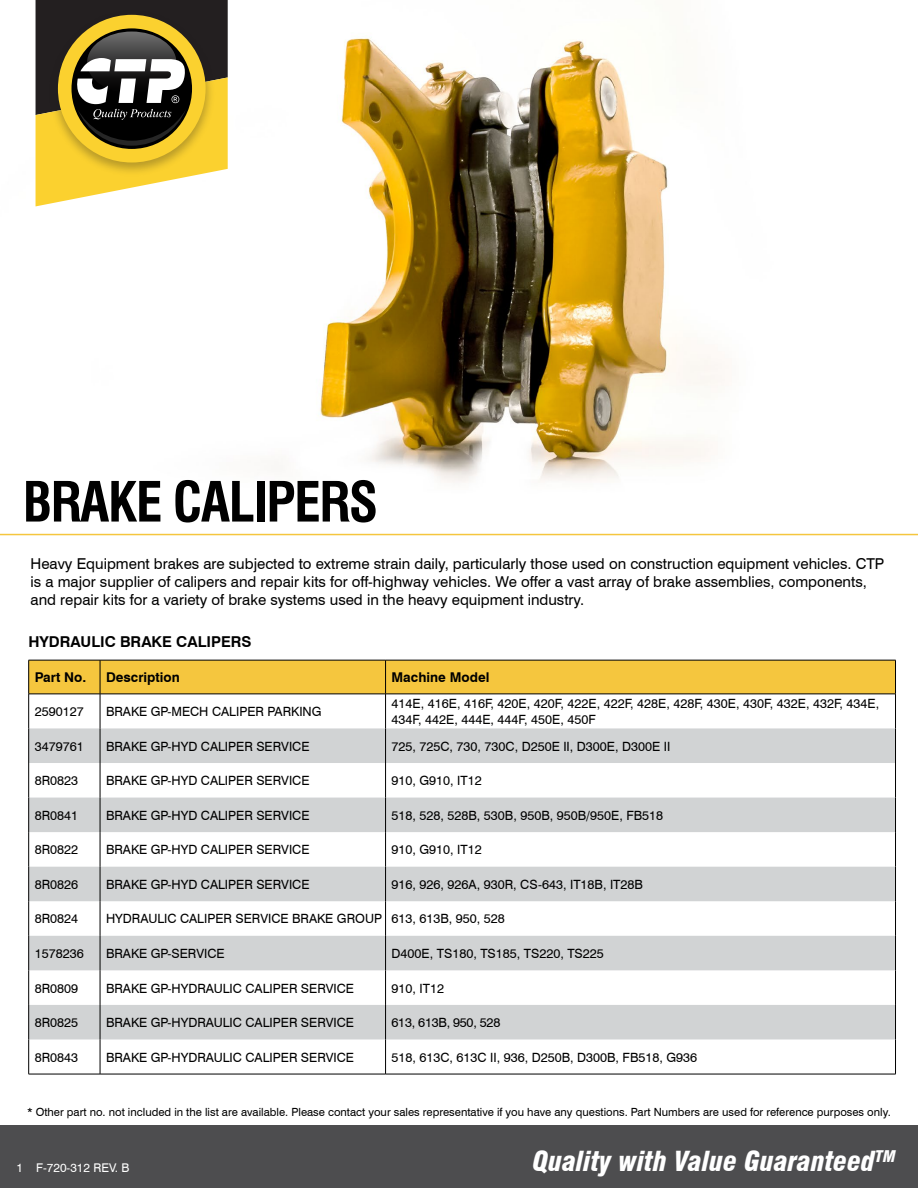
<style>
.page{position:relative;width:918px;height:1188px;background:#fff}
.page>*{position:absolute;margin:0;border:0;box-sizing:border-box;transform-origin:0 0}
.t1{font:700 condensed 54px "Swiss 721 BT";letter-spacing:-.03em;color:#000}
.t2{font:italic 900 condensed 27px "Swiss 721 BT";color:#fff}
.t3{font:15px/18px "Swiss 721 BT";color:#000}
.t4{font:700 15px "Swiss 721 BT";color:#000}
.t5{font:700 13.5px "Swiss 721 BT";color:#000}
.t6{font:12.75px/15.3px "Swiss 721 BT";color:#000}
.t7{font:12.75px "Swiss 721 BT";letter-spacing:-.02em;color:#000}
.t8{font:12px "Swiss 721 BT";color:#fff}
.t9{font:11.25px "Swiss 721 BT";color:#000}
</style>
<div class="page">
<img style="left:35px;top:0;width:690px;height:483px">
<div style="left:0;top:1125px;width:918px;height:63px;background:#4d4d4f"></div>
<hr style="left:0;top:534px;width:918px;height:1px;background:#f5c63e">
<svg style="left:36px;top:0;width:192px;height:206px;background:#978647"></svg>
<div style="left:29px;top:661px;width:866px;height:33px;background:#f5c63e"></div>
<svg style="left:29px;top:728px;width:866px;height:311px;fill:#d1d3d4"></svg>
<hr style="left:28px;top:694px;width:1px;height:34px;background:#000">
<hr style="left:28px;top:728px;width:1px;height:35px;background:#000">
<hr style="left:28px;top:763px;width:1px;height:35px;background:#000">
<hr style="left:28px;top:798px;width:1px;height:34px;background:#000">
<hr style="left:28px;top:832px;width:1px;height:35px;background:#000">
<hr style="left:28px;top:867px;width:1px;height:34px;background:#000">
<hr style="left:28px;top:901px;width:1px;height:35px;background:#000">
<hr style="left:28px;top:936px;width:1px;height:34px;background:#000">
<hr style="left:28px;top:970px;width:1px;height:35px;background:#000">
<hr style="left:28px;top:1005px;width:1px;height:34px;background:#000">
<hr style="left:28px;top:1039px;width:1px;height:35px;background:#000">
<hr style="left:100px;top:694px;width:1px;height:34px;background:#000">
<hr style="left:385px;top:694px;width:1px;height:34px;background:#000">
<hr style="left:895px;top:694px;width:1px;height:34px;background:#000">
<hr style="left:100px;top:728px;width:1px;height:35px;background:#000">
<hr style="left:385px;top:728px;width:1px;height:35px;background:#000">
<hr style="left:895px;top:728px;width:1px;height:35px;background:#000">
<hr style="left:100px;top:763px;width:1px;height:35px;background:#000">
<hr style="left:385px;top:763px;width:1px;height:35px;background:#000">
<hr style="left:895px;top:763px;width:1px;height:35px;background:#000">
<hr style="left:100px;top:798px;width:1px;height:34px;background:#000">
<hr style="left:385px;top:798px;width:1px;height:34px;background:#000">
<hr style="left:895px;top:798px;width:1px;height:34px;background:#000">
<hr style="left:100px;top:832px;width:1px;height:35px;background:#000">
<hr style="left:385px;top:832px;width:1px;height:35px;background:#000">
<hr style="left:895px;top:832px;width:1px;height:35px;background:#000">
<hr style="left:100px;top:867px;width:1px;height:34px;background:#000">
<hr style="left:385px;top:867px;width:1px;height:34px;background:#000">
<hr style="left:895px;top:867px;width:1px;height:34px;background:#000">
<hr style="left:100px;top:901px;width:1px;height:35px;background:#000">
<hr style="left:385px;top:901px;width:1px;height:35px;background:#000">
<hr style="left:895px;top:901px;width:1px;height:35px;background:#000">
<hr style="left:100px;top:936px;width:1px;height:34px;background:#000">
<hr style="left:385px;top:936px;width:1px;height:34px;background:#000">
<hr style="left:895px;top:936px;width:1px;height:34px;background:#000">
<hr style="left:100px;top:970px;width:1px;height:35px;background:#000">
<hr style="left:385px;top:970px;width:1px;height:35px;background:#000">
<hr style="left:895px;top:970px;width:1px;height:35px;background:#000">
<hr style="left:100px;top:1005px;width:1px;height:34px;background:#000">
<hr style="left:385px;top:1005px;width:1px;height:34px;background:#000">
<hr style="left:895px;top:1005px;width:1px;height:34px;background:#000">
<hr style="left:100px;top:1039px;width:1px;height:35px;background:#000">
<hr style="left:385px;top:1039px;width:1px;height:35px;background:#000">
<hr style="left:895px;top:1039px;width:1px;height:35px;background:#000">
<hr style="left:28px;top:660px;width:72px;height:1px;background:#000">
<hr style="left:28px;top:660px;width:1px;height:34px;background:#000">
<hr style="left:100px;top:660px;width:286px;height:1px;background:#000">
<hr style="left:100px;top:660px;width:1px;height:34px;background:#000">
<hr style="left:386px;top:660px;width:510px;height:1px;background:#000">
<hr style="left:385px;top:660px;width:1px;height:34px;background:#000">
<hr style="left:895px;top:660px;width:1px;height:34px;background:#000">
<hr style="left:28px;top:694px;width:72px;height:1px;background:#000">
<hr style="left:100px;top:694px;width:286px;height:1px;background:#000">
<hr style="left:386px;top:694px;width:510px;height:1px;background:#000">
<hr style="left:28px;top:1074px;width:72px;height:1px;background:#000">
<hr style="left:100px;top:1074px;width:286px;height:1px;background:#000">
<hr style="left:386px;top:1074px;width:510px;height:1px;background:#000">
<h1 class="t1" style="left:23px;top:470px;width:357px">BRAKE CALIPERS</h1>
<p class="t3" style="left:31px;top:555px;width:855px">Heavy Equipment brakes are subjected to extreme strain daily, particularly those used on construction equipment vehicles. CTP is a major supplier of calipers and repair kits for off-highway vehicles. We offer a vast array of brake assemblies, components, and repair kits for a variety of brake systems used in the heavy equipment industry.</p>
<p class="t4" style="left:28px;top:632px;width:225px">HYDRAULIC BRAKE CALIPERS</p>
<p class="t5" style="left:35px;top:669px;width:53px">Part No.</p>
<p class="t5" style="left:106px;top:669px;width:75px">Description</p>
<p class="t5" style="left:392px;top:669px;width:99px">Machine Model</p>
<p class="t6" style="left:35px;top:704px;width:50px">2590127</p>
<p class="t6" style="left:106px;top:704px;width:217px">BRAKE GP-MECH CALIPER PARKING</p>
<p class="t6" style="left:392px;top:696px;width:489px">414E, 416E, 416F, 420E, 420F, 422E, 422F, 428E, 428F, 430E, 430F, 432E, 432F, 434E,<br>434F, 442E, 444E, 444F, 450E, 450F</p>
<p class="t6" style="left:35px;top:738px;width:50px">3479761</p>
<p class="t6" style="left:106px;top:738px;width:205px">BRAKE GP-HYD CALIPER SERVICE</p>
<p class="t6" style="left:392px;top:738px;width:280px">725, 725C, 730, 730C, D250E II, D300E, D300E II</p>
<p class="t6" style="left:35px;top:773px;width:45px">8R0823</p>
<p class="t6" style="left:106px;top:773px;width:205px">BRAKE GP-HYD CALIPER SERVICE</p>
<p class="t6" style="left:392px;top:773px;width:92px">910, G910, IT12</p>
<p class="t6" style="left:35px;top:807px;width:45px">8R0841</p>
<p class="t6" style="left:106px;top:807px;width:205px">BRAKE GP-HYD CALIPER SERVICE</p>
<p class="t6" style="left:392px;top:807px;width:273px">518, 528, 528B, 530B, 950B, 950B/950E, FB518</p>
<p class="t6" style="left:35px;top:842px;width:45px">8R0822</p>
<p class="t6" style="left:106px;top:842px;width:205px">BRAKE GP-HYD CALIPER SERVICE</p>
<p class="t6" style="left:392px;top:842px;width:92px">910, G910, IT12</p>
<p class="t6" style="left:35px;top:877px;width:45px">8R0826</p>
<p class="t6" style="left:106px;top:877px;width:205px">BRAKE GP-HYD CALIPER SERVICE</p>
<p class="t6" style="left:392px;top:877px;width:253px">916, 926, 926A, 930R, CS-643, IT18B, IT28B</p>
<p class="t6" style="left:35px;top:911px;width:45px">8R0824</p>
<p class="t6" style="left:106px;top:911px;width:400px">HYDRAULIC CALIPER SERVICE BRAKE GROUP 613, 613B, 950, 528</p>
<p class="t6" style="left:35px;top:946px;width:50px">1578236</p>
<p class="t6" style="left:106px;top:946px;width:120px">BRAKE GP-SERVICE</p>
<p class="t6" style="left:392px;top:946px;width:214px">D400E, TS180, TS185, TS220, TS225</p>
<p class="t6" style="left:35px;top:980px;width:45px">8R0809</p>
<p class="t6" style="left:106px;top:980px;width:250px">BRAKE GP-HYDRAULIC CALIPER SERVICE</p>
<p class="t6" style="left:392px;top:980px;width:54px">910, IT12</p>
<p class="t6" style="left:35px;top:1015px;width:45px">8R0825</p>
<p class="t6" style="left:106px;top:1015px;width:250px">BRAKE GP-HYDRAULIC CALIPER SERVICE</p>
<p class="t7" style="left:392px;top:1015px;width:110px">613, 613B, 950, 528</p>
<p class="t6" style="left:35px;top:1049px;width:45px">8R0843</p>
<p class="t6" style="left:106px;top:1049px;width:250px">BRAKE GP-HYDRAULIC CALIPER SERVICE</p>
<p class="t6" style="left:392px;top:1049px;width:307px">518, 613C, 613C II, 936, D250B, D300B, FB518, G936</p>
<p class="t9" style="left:27px;top:1105px;width:865px">* Other part no. not included in the list are available. Please contact your sales representative if you have any questions. Part Numbers are used for reference purposes only.</p>
<p class="t8" style="left:17px;top:1161px;width:114px">1 F-720-312 REV. B</p>
<h2 class="t2" style="left:533px;top:1145px;width:364px">Quality with Value Guaranteed<sup>TM</sup></h2>
</div>
